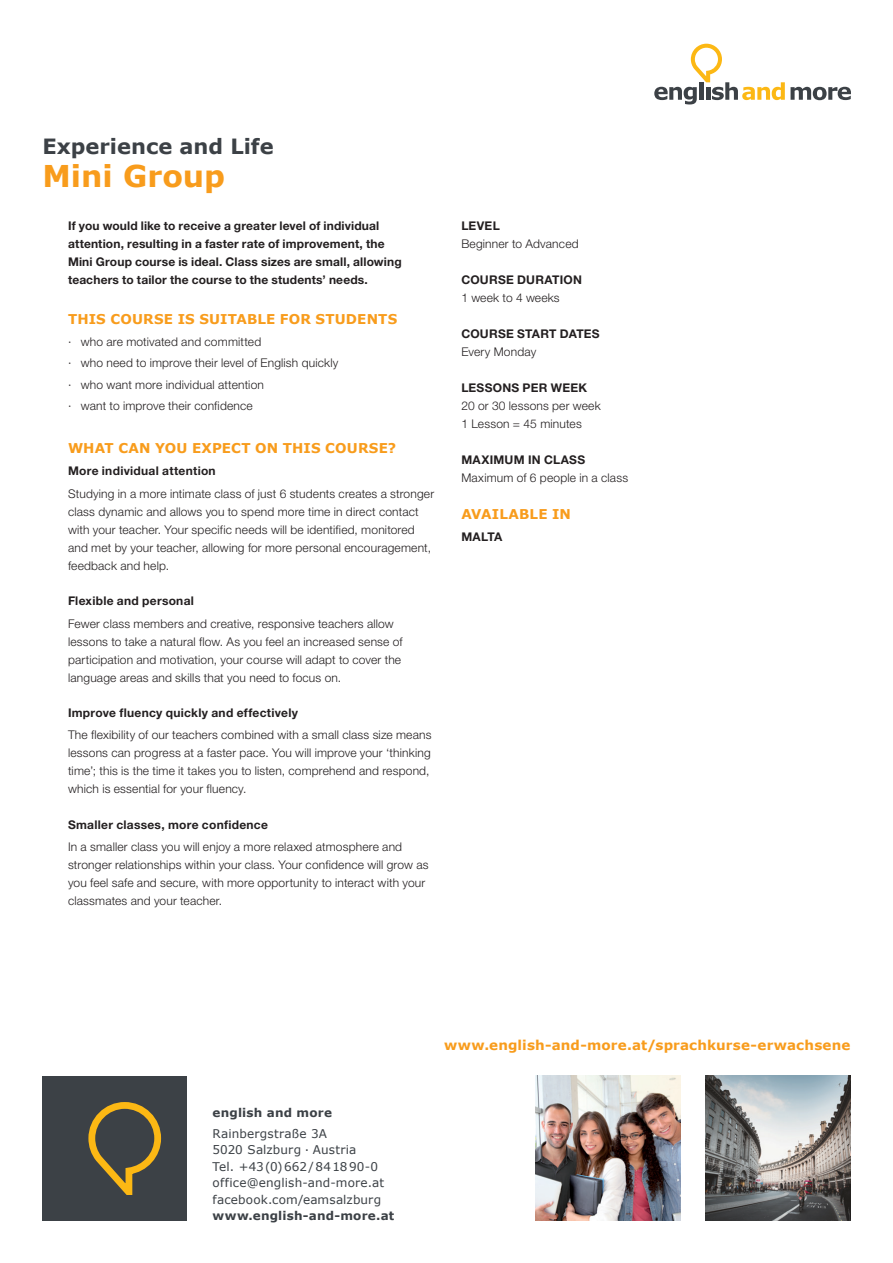
<style>
.page{position:relative;width:893px;height:1263px;background:#fff}
.page>*{position:absolute;margin:0;border:0;box-sizing:border-box;transform-origin:0 0}
.t1{font:700 30px "Verdana";color:#f89c1c}
.t2{font:700 21px "Verdana";color:#3c4146}
.t3{font:700 13.5px "Verdana";letter-spacing:.01em;color:#f89c1c}
.t4{font:300 12px/18px "Helvetica Neue LT Std";letter-spacing:.015em;color:#231f20}
.t5{font:700 12px/18px "Helvetica Neue LT Std";letter-spacing:.015em;color:#231f20}
.t6{font:12px "Verdana";letter-spacing:.015em;color:#3c4146}
.t7{font:700 12px "Verdana";letter-spacing:.015em;color:#3c4146}
</style>
<div class="page">
<img style="left:536px;top:1076px;width:144px;height:144px">
<img style="left:706px;top:1076px;width:144px;height:144px">
<div style="left:43px;top:1076px;width:144px;height:144px;background:#3c4146"></div>
<svg style="left:88px;top:1102px;width:74px;height:92px"></svg>
<svg style="left:654px;top:44px;width:197px;height:60px"></svg>
<p class="t2" style="left:43px;top:133px;width:233px">Experience and Life</p>
<p class="t1" style="left:43px;top:157px;width:184px">Mini Group</p>
<p class="t5" style="left:68px;top:216px;width:335px">If you would like to receive a greater level of individual attention, resulting in a faster rate of improvement, the Mini Group course is ideal. Class sizes are small, allowing teachers to tailor the course to the students’ needs.</p>
<p class="t3" style="left:68px;top:310px;width:331px">THIS COURSE IS SUITABLE FOR STUDENTS</p>
<p class="t4" style="left:68px;top:333px;width:195px">· who are motivated and committed</p>
<p class="t4" style="left:68px;top:354px;width:272px">· who need to improve their level of English quickly</p>
<p class="t4" style="left:68px;top:375px;width:197px">· who want more individual attention</p>
<p class="t4" style="left:68px;top:396px;width:186px">· want to improve their confidence</p>
<p class="t3" style="left:68px;top:439px;width:330px">WHAT CAN YOU EXPECT ON THIS COURSE?</p>
<p class="t5" style="left:68px;top:462px;width:149px">More individual attention</p>
<p class="t4" style="left:68px;top:484px;width:368px">Studying in a more intimate class of just 6 students creates a stronger class dynamic and allows you to spend more time in direct contact with your teacher. Your specific needs will be identified, monitored and met by your teacher, allowing for more personal encouragement, feedback and help.</p>
<p class="t5" style="left:68px;top:592px;width:127px">Flexible and personal</p>
<p class="t4" style="left:68px;top:614px;width:336px">Fewer class members and creative, responsive teachers allow lessons to take a natural flow. As you feel an increased sense of participation and motivation, your course will adapt to cover the language areas and skills that you need to focus on.</p>
<p class="t5" style="left:68px;top:703px;width:231px">Improve fluency quickly and effectively</p>
<p class="t4" style="left:68px;top:726px;width:365px">The flexibility of our teachers combined with a small class size means lessons can progress at a faster pace. You will improve your ‘thinking time’; this is the time it takes you to listen, comprehend and respond, which is essential for your fluency.</p>
<p class="t5" style="left:68px;top:815px;width:201px">Smaller classes, more confidence</p>
<p class="t4" style="left:68px;top:837px;width:362px">In a smaller class you will enjoy a more relaxed atmosphere and stronger relationships within your class. Your confidence will grow as you feel safe and secure, with more opportunity to interact with your classmates and your teacher.</p>
<p class="t5" style="left:461px;top:216px;width:40px">LEVEL</p>
<p class="t4" style="left:461px;top:234px;width:119px">Beginner to Advanced</p>
<p class="t5" style="left:461px;top:270px;width:122px">COURSE DURATION</p>
<p class="t4" style="left:461px;top:288px;width:100px">1 week to 4 weeks</p>
<p class="t5" style="left:461px;top:324px;width:140px">COURSE START DATES</p>
<p class="t4" style="left:461px;top:342px;width:76px">Every Monday</p>
<p class="t5" style="left:461px;top:378px;width:127px">LESSONS PER WEEK</p>
<p class="t4" style="left:461px;top:396px;width:141px">20 or 30 lessons per week</p>
<p class="t4" style="left:461px;top:414px;width:122px">1 Lesson = 45 minutes</p>
<p class="t5" style="left:461px;top:450px;width:125px">MAXIMUM IN CLASS</p>
<p class="t4" style="left:461px;top:468px;width:168px">Maximum of 6 people in a class</p>
<p class="t3" style="left:461px;top:505px;width:111px">AVAILABLE IN</p>
<p class="t5" style="left:461px;top:528px;width:42px">MALTA</p>
<p class="t7" style="left:213px;top:1105px;width:121px">english and more</p>
<p class="t6" style="left:213px;top:1126px;width:116px">Rainbergstraße 3A</p>
<p class="t6" style="left:213px;top:1142px;width:145px">5020 Salzburg · Austria</p>
<p class="t6" style="left:213px;top:1159px;width:167px">Tel. +43(0)662/841890-0</p>
<p class="t6" style="left:213px;top:1175px;width:173px">office@english-and-more.at</p>
<p class="t6" style="left:213px;top:1192px;width:170px">facebook.com/eamsalzburg</p>
<p class="t7" style="left:213px;top:1208px;width:183px">www.english-and-more.at</p>
<p class="t3" style="left:444px;top:1036px;width:408px">www.english-and-more.at/sprachkurse-erwachsene</p>
</div>
